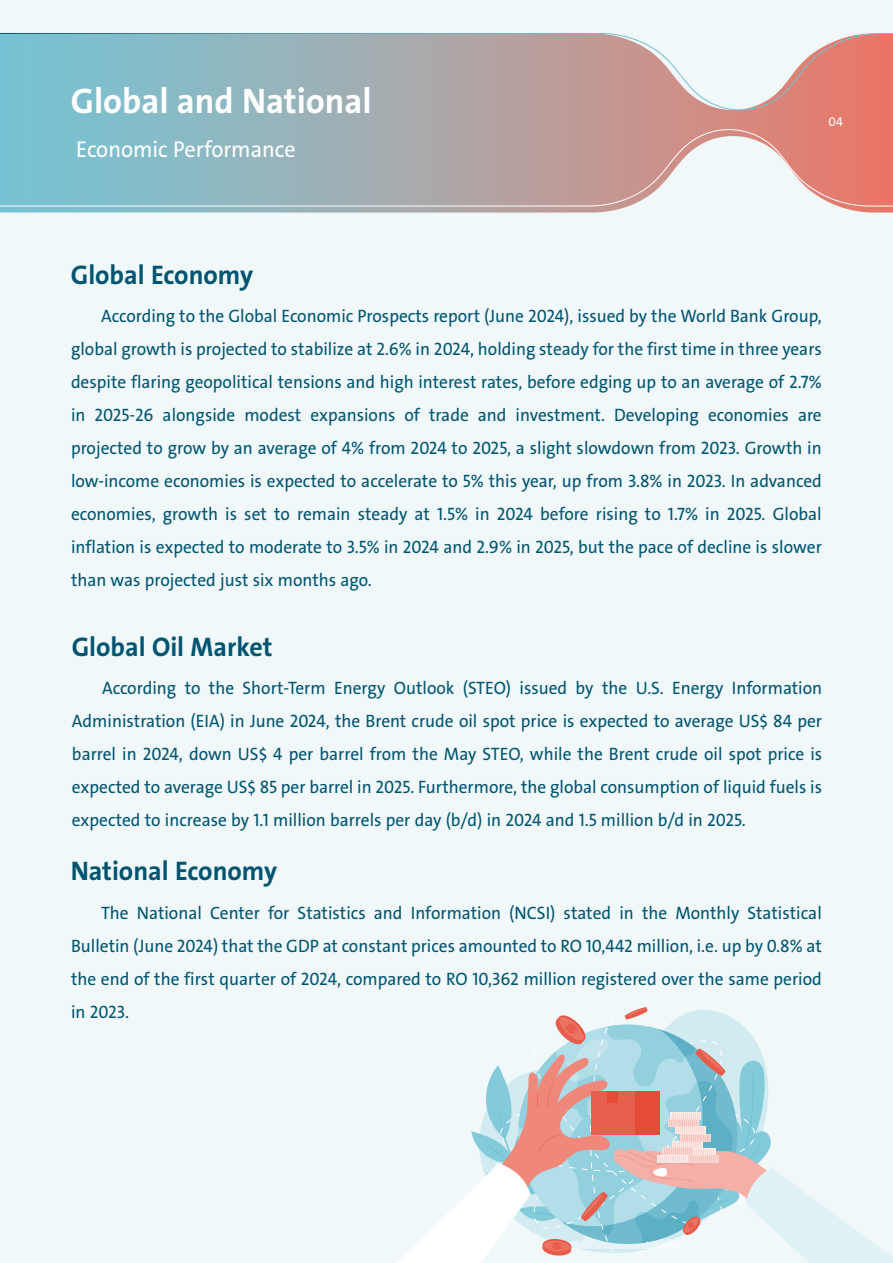
<style>
.page{position:relative;width:893px;height:1263px;background:#f0f8fa}
.page>*{position:absolute;margin:0;border:0;box-sizing:border-box;transform-origin:0 0}
.t1{font:700 35.7px "The Sans";color:#fff;scale:.96 1}
.t2{font:700 27px "The Sans";color:#005470;scale:.96 1}
.t3{font:22.95px "The Sans";color:#fff;scale:.96 1}
.t4{font:18px/33px "The Sans";color:#005470;text-align:justify;scale:.96 1}
.t5{font:12.75px "The Sans";color:#fff}
</style>
<div class="page">
<svg style="left:0;top:111px;width:893px;height:102px;background:#b0abad"></svg>
<svg style="left:0;top:33px;width:893px;height:78px;background:#b0b2b5"></svg>
<svg style="left:0;top:129px;width:893px;height:78px;background:#b2b1b4"></svg>
<svg style="left:397px;top:1007px;width:496px;height:256px"></svg>
<div style="left:616px;top:1091px;width:44px;height:44px;background:#e64b38"></div>
<div style="left:591px;top:1091px;width:44px;height:44px;background:#e95f4e"></div>
<div style="left:608px;top:1091px;width:10px;height:11px;background:#e64b38"></div>
<h1 class="t1" style="left:71px;top:78px;width:315px">Global and National</h1>
<p class="t3" style="left:76px;top:135px;width:230px">Economic Performance</p>
<h2 class="t2" style="left:71px;top:257px;width:192px">Global Economy</h2>
<p class="t5" style="left:829px;top:114px;width:16px">04</p>
<p class="t4" style="left:71px;top:299px;width:784px;text-indent:30px">According to the Global Economic Prospects report (June 2024), issued by the World Bank Group, global growth is projected to stabilize at 2.6% in 2024, holding steady for the first time in three years despite flaring geopolitical tensions and high interest rates, before edging up to an average of 2.7% in 2025-26 alongside modest expansions of trade and investment. Developing economies are projected to grow by an average of 4% from 2024 to 2025, a slight slowdown from 2023. Growth in low-income economies is expected to accelerate to 5% this year, up from 3.8% in 2023. In advanced economies, growth is set to remain steady at 1.5% in 2024 before rising to 1.7% in 2025. Global inflation is expected to moderate to 3.5% in 2024 and 2.9% in 2025, but the pace of decline is slower than was projected just six months ago.</p>
<h2 class="t2" style="left:72px;top:629px;width:211px">Global Oil Market</h2>
<p class="t4" style="left:72px;top:671px;width:783px;text-indent:30px">According to the Short-Term Energy Outlook (STEO) issued by the U.S. Energy Information Administration (EIA) in June 2024, the Brent crude oil spot price is expected to average US$ 84 per barrel in 2024, down US$ 4 per barrel from the May STEO, while the Brent crude oil spot price is expected to average US$ 85 per barrel in 2025. Furthermore, the global consumption of liquid fuels is expected to increase by 1.1 million barrels per day (b/d) in 2024 and 1.5 million b/d in 2025.</p>
<h2 class="t2" style="left:71px;top:854px;width:217px">National Economy</h2>
<p class="t4" style="left:71px;top:896px;width:784px;text-indent:30px">The National Center for Statistics and Information (NCSI) stated in the Monthly Statistical Bulletin (June 2024) that the GDP at constant prices amounted to RO 10,442 million, i.e. up by 0.8% at the end of the first quarter of 2024, compared to RO 10,362 million registered over the same period in 2023.</p>
</div>
